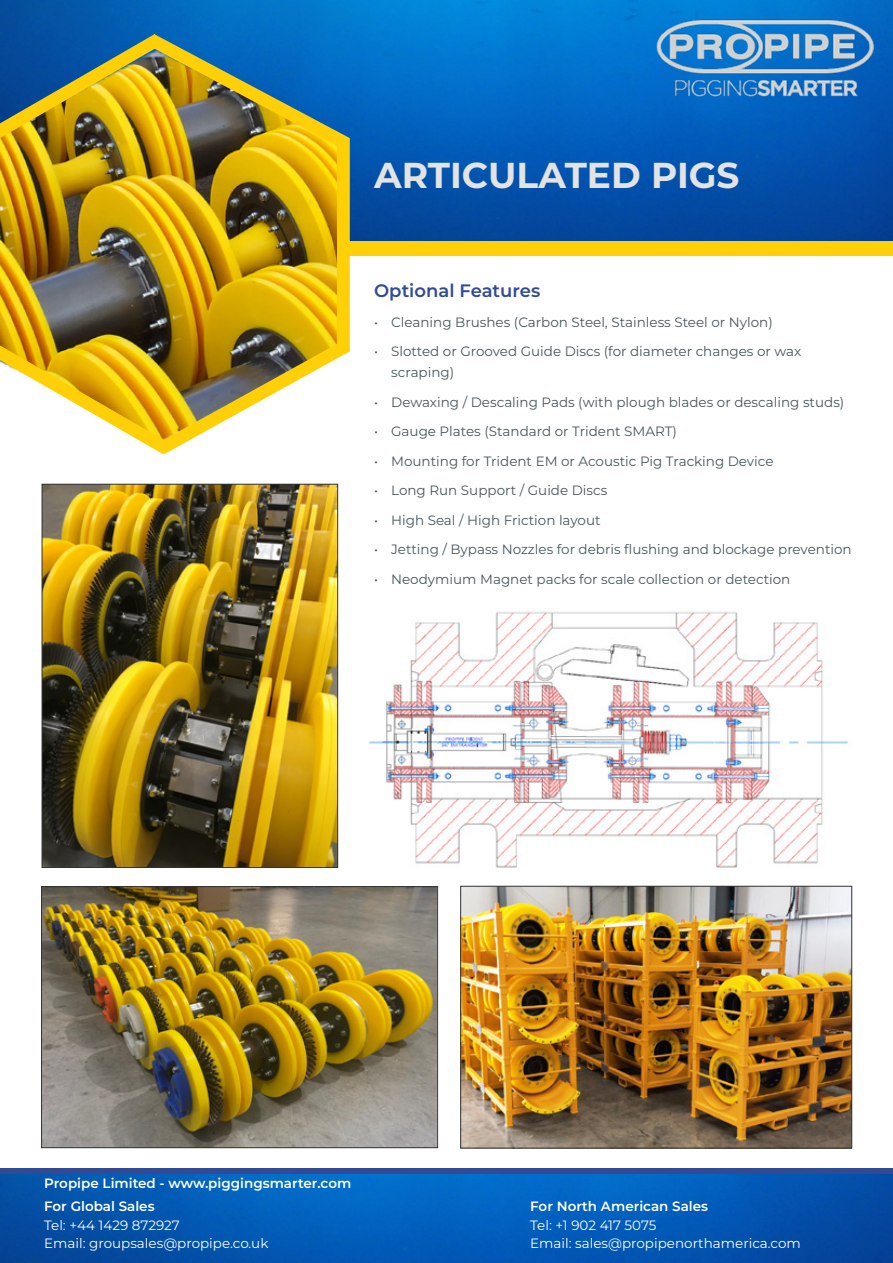
<style>
.page{position:relative;width:893px;height:1263px;background:#fff}
.page>*{position:absolute;margin:0;border:0;box-sizing:border-box;transform-origin:0 0}
.t1{font:700 36px "Montserrat";color:#e3e3e3}
.t2{font:600 18px "Montserrat";color:#304a94}
.t3{font:13.5px/21px "Montserrat";color:#48565d}
.t4{font:13.5px "Montserrat";color:#fff}
.t5{font:600 13.5px/23px "Montserrat";color:#fff}
</style>
<div class="page">
<img style="left:0;top:0;width:893px;height:241px">
<div style="left:337px;top:241px;width:556px;height:15px;background:#ffcf07"></div>
<img style="left:0;top:34px;width:350px;height:420px">
<img style="left:642px;top:0;width:249px;height:108px">
<svg style="left:0;top:1168px;width:893px;height:7px;background:#294d9a"></svg>
<img style="left:0;top:1175px;width:893px;height:88px">
<img style="left:44px;top:486px;width:292px;height:380px">
<div style="left:42px;top:484px;width:296px;height:384px;border:1px solid #333"></div>
<img style="left:368px;top:611px;width:481px;height:257px">
<img style="left:43px;top:888px;width:393px;height:258px">
<div style="left:41px;top:886px;width:397px;height:262px;border:1px solid #333"></div>
<img style="left:462px;top:888px;width:388px;height:258px">
<div style="left:460px;top:886px;width:392px;height:262px;border:1px solid #333"></div>
<h1 class="t1" style="left:374px;top:149px;width:367px">ARTICULATED PIGS</h1>
<h2 class="t2" style="left:374px;top:278px;width:168px">Optional Features</h2>
<p class="t3" style="left:374px;top:311px;width:400px">• Cleaning Brushes (Carbon Steel, Stainless Steel or Nylon)</p>
<p class="t3" style="left:391px;top:340px;width:412px;text-indent:-17px">• Slotted or Grooved Guide Discs (for diameter changes or wax scraping)</p>
<p class="t3" style="left:374px;top:391px;width:472px">• Dewaxing / Descaling Pads (with plough blades or descaling studs)</p>
<p class="t3" style="left:374px;top:420px;width:304px">• Gauge Plates (Standard or Trident SMART)</p>
<p class="t3" style="left:374px;top:450px;width:401px">• Mounting for Trident EM or Acoustic Pig Tracking Device</p>
<p class="t3" style="left:374px;top:479px;width:235px">• Long Run Support / Guide Discs</p>
<p class="t3" style="left:374px;top:509px;width:228px">• High Seal / High Friction layout</p>
<p class="t3" style="left:374px;top:538px;width:479px">• Jetting / Bypass Nozzles for debris flushing and blockage prevention</p>
<p class="t3" style="left:374px;top:568px;width:418px">• Neodymium Magnet packs for scale collection or detection</p>
<p class="t5" style="left:44px;top:1171px;width:309px">Propipe Limited - www.piggingsmarter.com<br>For Global Sales</p>
<p class="t5" style="left:530px;top:1194px;width:179px">For North American Sales</p>
<p class="t4" style="left:44px;top:1216px;width:137px">Tel: +44 1429 872927</p>
<p class="t4" style="left:530px;top:1216px;width:128px">Tel: +1 902 417 5075</p>
<p class="t4" style="left:44px;top:1234px;width:226px">Email: groupsales@propipe.co.uk</p>
<p class="t4" style="left:530px;top:1234px;width:272px">Email: sales@propipenorthamerica.com</p>
</div>
